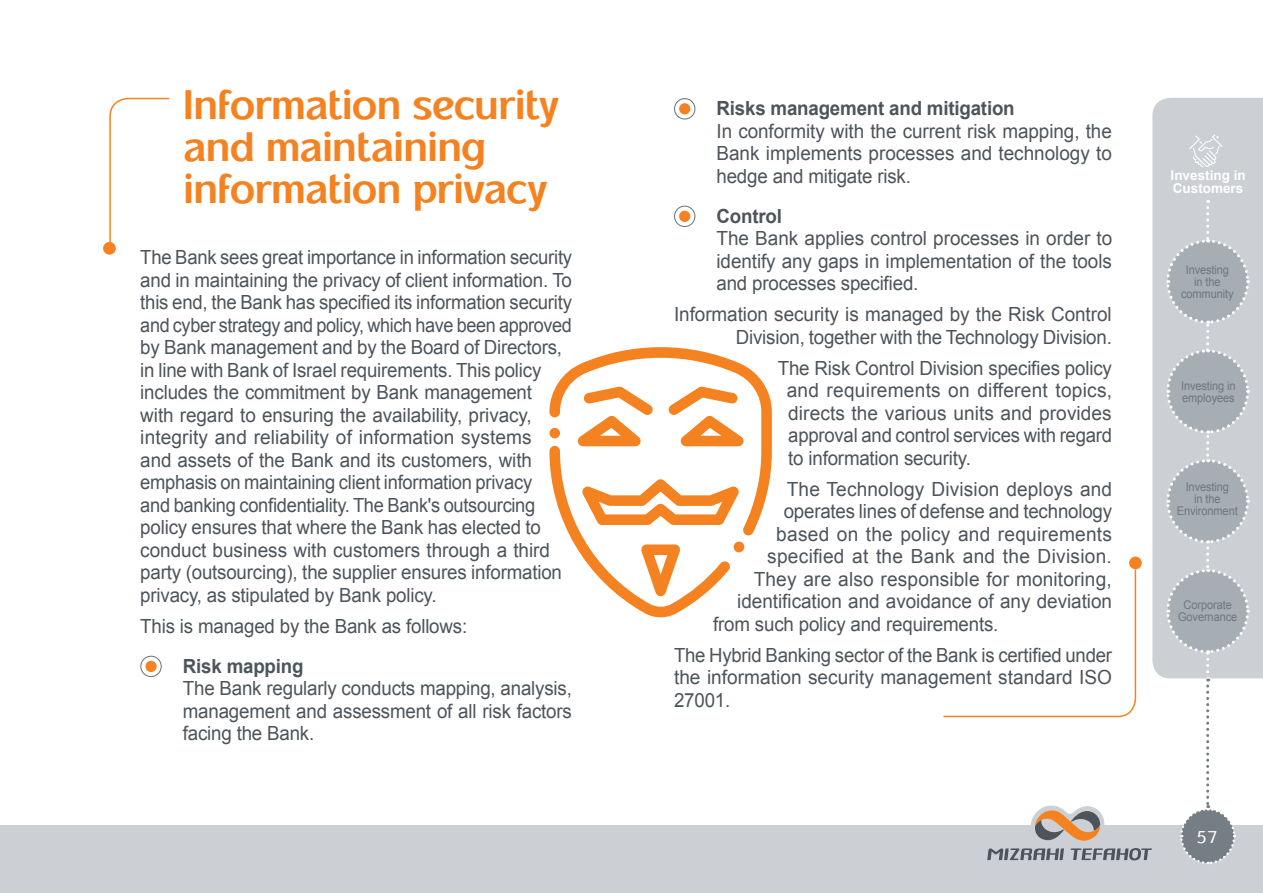
<style>
.page{position:relative;width:1263px;height:893px;background:#fff}
.page>*{position:absolute;margin:0;border:0;box-sizing:border-box;transform-origin:0 0}
.t1{font:700 42px/42px "Fb Typograph Eng";letter-spacing:-.035em;color:#f58220}
.t2{font:25.5px "Fb Joker";color:#fff}
.t3{font:19.5px/22.5px "Arial";letter-spacing:-.01em;color:#4d545a;scale:.95 1}
.t4{font:19.5px/22.5px "Arial";letter-spacing:-.01em;color:#4d545a;text-align:justify}
.t5{font:19.5px/22.5px "Arial";letter-spacing:-.01em;color:#4d545a;text-align:justify;scale:.96 1}
.t6{font:19.5px "Arial";letter-spacing:.015em;color:#4d545a}
.t7{font:700 19.5px "Arial";letter-spacing:-.01em;color:#4d545a;scale:.96 1}
.t8{font:19.5px "Arial";letter-spacing:.01em;color:#4d545a}
.t9{font:700 13.5px/13.5px "Arial";color:#fff}
.t10{font:12px/12px "Arial";letter-spacing:-.01em;color:#6e777c;text-align:center;scale:.92 1}
</style>
<div class="page">
<div style="left:0;top:826px;width:1263px;height:67px;background:#ccd0d4"></div>
<svg style="left:549px;top:347px;width:223px;height:270px"></svg>
<svg style="left:943px;top:568px;width:194px;height:150px"></svg>
<div style="left:1129px;top:557px;width:13px;height:12px;background:#f58220;border-radius:50%"></div>
<svg style="left:109px;top:97px;width:61px;height:149px"></svg>
<div style="left:103px;top:242px;width:13px;height:13px;background:#f58220;border-radius:50%"></div>
<div style="left:140px;top:656px;width:22px;height:21px;border:1px solid #6e777c;border-radius:50%"></div>
<div style="left:145px;top:661px;width:12px;height:11px;background:#f58220;border-radius:50%"></div>
<div style="left:674px;top:98px;width:21px;height:22px;border:1px solid #6e777c;border-radius:50%"></div>
<div style="left:679px;top:103px;width:11px;height:11px;background:#f58220;border-radius:50%"></div>
<div style="left:674px;top:206px;width:21px;height:21px;border:1px solid #6e777c;border-radius:50%"></div>
<div style="left:679px;top:211px;width:11px;height:11px;background:#f58220;border-radius:50%"></div>
<div style="left:1152px;top:98px;width:111px;height:580px;background:#ccd0d4"></div>
<div style="left:1151px;top:114px;width:112px;height:103px;background:#ccd0d4"></div>
<svg style="left:1165px;top:200px;width:86px;height:664px"></svg>
<svg style="left:1189px;top:134px;width:33px;height:33px"></svg>
<svg style="left:987px;top:806px;width:165px;height:55px"></svg>
<h3 class="t1" style="left:183px;top:82px;width:378px">Information security and maintaining information privacy</h3>
<p class="t3" style="left:140px;top:246px;width:456px">The Bank sees great importance in information security and in maintaining the privacy of client information. To this end, the Bank has specified its information security and cyber strategy and policy, which have been approved by Bank management and by the Board of Directors, in line with Bank of Israel requirements. This policy includes the commitment by Bank management<br>with regard to ensuring the availability, privacy, integrity and reliability of information systems<br>and assets of the Bank and its customers, with emphasis on maintaining client information privacy<br>and banking confidentiality. The Bank's outsourcing policy ensures that where the Bank has elected to conduct business with customers through a third party (outsourcing), the supplier ensures information privacy, as stipulated by Bank policy.</p>
<p class="t5" style="left:140px;top:615px;width:342px">This is managed by the Bank as follows:</p>
<p class="t7" style="left:183px;top:653px;width:127px">R8se mapp8_g</p>
<p class="t5" style="left:183px;top:677px;width:407px">The Bank regularly conducts mapping, analysis, management and assessment of all risk factors facing the Bank.</p>
<p class="t7" style="left:716px;top:95px;width:312px">R8ses ma_agimi_t a_3 m8t8gat85_</p>
<p class="t4" style="left:716px;top:120px;width:397px">In conformity with the current risk mapping, the Bank implements processes and technology to hedge and mitigate risk.</p>
<p class="t7" style="left:716px;top:203px;width:70px">C5_tE5l</p>
<p class="t4" style="left:716px;top:227px;width:397px">The Bank applies control processes in order to identify any gaps in implementation of the tools and processes specified.</p>
<p class="t4" style="left:674px;top:303px;width:439px;text-align:right">Information security is managed by the Risk Control<br>Division, together with the Technology Division.</p>
<p class="t5" style="left:787px;top:357px;width:340px;text-indent:-9px">The Risk Control Division specifies policy and requirements on different topics, directs the various units and provides approval and control services with regard to information security.</p>
<p class="t8" style="left:787px;top:476px;width:327px">The Technology Division deploys and</p>
<p class="t5" style="left:784px;top:500px;width:344px">operates lines of defense and technology</p>
<p class="t6" style="left:776px;top:521px;width:337px">based on the policy and requirements</p>
<p class="t6" style="left:767px;top:544px;width:346px">specified at the Bank and the Division.</p>
<p class="t4" style="left:754px;top:568px;width:359px">They are also responsible for monitoring,</p>
<p class="t4" style="left:737px;top:590px;width:376px">identification and avoidance of any deviation</p>
<p class="t5" style="left:713px;top:613px;width:299px">from such policy and requirements.</p>
<p class="t3" style="left:674px;top:644px;width:463px;text-align:justify">The Hybrid Banking sector of the Bank is certified under the information security management standard ISO 27001.</p>
<p class="t9" style="left:1171px;top:169px;width:77px">I_vist8_g 8_<br>Cust5miEs</p>
<p class="t10" style="left:1181px;top:264px;width:59px">Investing in the community</p>
<p class="t10" style="left:1181px;top:380px;width:61px;text-align:left">Investing in employees</p>
<p class="t10" style="left:1177px;top:481px;width:68px">Investing<br>in the<br>Environment</p>
<p class="t10" style="left:1178px;top:599px;width:66px">Corporate<br>Governance</p>
<h2 class="t2" style="left:1197px;top:822px;width:22px">57</h2>
</div>
